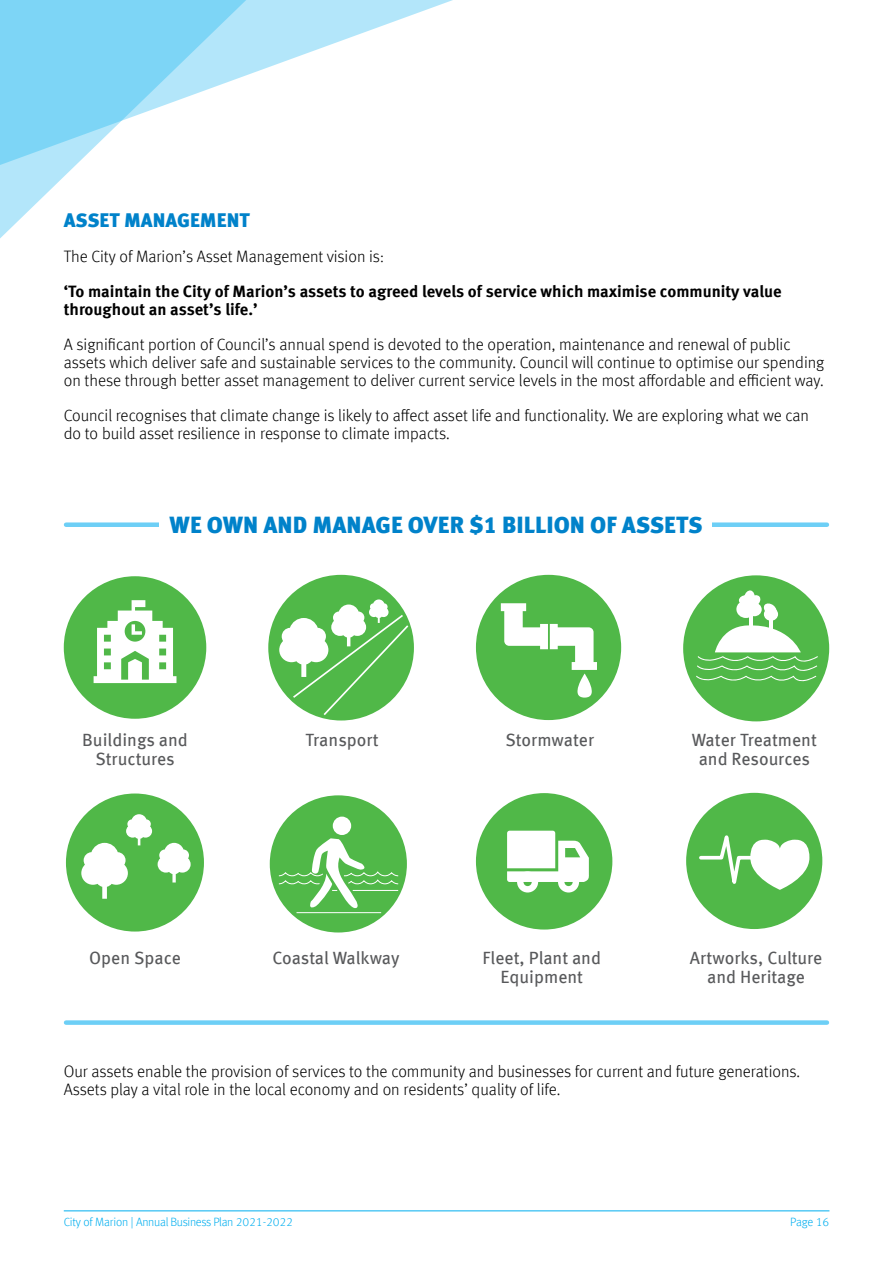
<style>
.page{position:relative;width:893px;height:1263px;background:#fff}
.page>*{position:absolute;margin:0;border:0;box-sizing:border-box;transform-origin:0 0}
.t1{font:900 23.25px "Meta Offc";color:#0082ca}
.t2{font:900 19.5px "Meta Offc";color:#0082ca}
.t3{font:17.7px/18.6px "Meta Offc";color:#58595b;text-align:center}
.t4{font:300 16.5px/18px "Meta Offc";color:#000}
.t5{font:700 16.5px/18px "Meta Offc";color:#000}
.t6{font:300 12px "Meta Offc";letter-spacing:-.02em;color:#00aeef}
</style>
<div class="page">
<svg style="left:259px;top:0;width:194px;height:71px"></svg>
<hr style="left:64px;top:1210px;width:765px;height:1px;background:#00aeef">
<svg style="left:0;top:0;width:259px;height:239px"></svg>
<div style="left:268px;top:575px;width:146px;height:145px;background:#50b848;border-radius:50%"></div>
<svg style="left:279px;top:599px;width:131px;height:118px"></svg>
<div style="left:476px;top:575px;width:145px;height:145px;background:#50b848;border-radius:50%"></div>
<svg style="left:501px;top:603px;width:100px;height:95px"></svg>
<div style="left:683px;top:575px;width:146px;height:146px;background:#50b848;border-radius:50%"></div>
<svg style="left:696px;top:625px;width:122px;height:57px"></svg>
<svg style="left:739px;top:595px;width:14px;height:10px"></svg>
<div style="left:736px;top:600px;width:19px;height:18px;background:#fff;border-radius:50%"></div>
<hr style="left:749px;top:606px;width:4px;height:20px;background:#fff">
<div style="left:764px;top:608px;width:14px;height:13px;background:#fff;border-radius:50%"></div>
<hr style="left:769px;top:611px;width:4px;height:20px;background:#fff">
<svg style="left:743px;top:590px;width:34px;height:26px"></svg>
<div style="left:64px;top:576px;width:142px;height:143px;background:#50b848;border-radius:50%"></div>
<svg style="left:94px;top:600px;width:82px;height:83px"></svg>
<div style="left:66px;top:793px;width:138px;height:138px;background:#50b848;border-radius:50%"></div>
<svg style="left:158px;top:843px;width:33px;height:39px"></svg>
<svg style="left:81px;top:814px;width:71px;height:85px"></svg>
<div style="left:270px;top:795px;width:137px;height:137px;background:#50b848;border-radius:50%"></div>
<div style="left:333px;top:817px;width:18px;height:18px;background:#fff;border-radius:50%"></div>
<svg style="left:278px;top:838px;width:121px;height:73px"></svg>
<hr style="left:296px;top:912px;width:85px;height:1px;background:#fff">
<div style="left:476px;top:793px;width:136px;height:136px;background:#50b848;border-radius:50%"></div>
<svg style="left:507px;top:831px;width:82px;height:61px"></svg>
<div style="left:686px;top:793px;width:136px;height:136px;background:#50b848;border-radius:50%"></div>
<svg style="left:697px;top:819px;width:112px;height:84px"></svg>
<div style="left:66px;top:1020px;width:761px;height:5px;background:#6dcff6"></div>
<div style="left:66px;top:522px;width:761px;height:5px;background:#6dcff6"></div>
<div style="left:159px;top:516px;width:553px;height:17px;background:#fff"></div>
<p class="t2" style="left:64px;top:209px;width:187px">ASSET MANAGEMENT</p>
<p class="t4" style="left:64px;top:248px;width:322px">The City of Marion’s Asset Management vision is:</p>
<p class="t5" style="left:64px;top:283px;width:719px">‘To maintain the City of Marion’s assets to agreed levels of service which maximise community value throughout an asset’s life.’</p>
<p class="t4" style="left:64px;top:336px;width:762px">A significant portion of Council’s annual spend is devoted to the operation, maintenance and renewal of public assets which deliver safe and sustainable services to the community. Council will continue to optimise our spending on these through better asset management to deliver current service levels in the most affordable and efficient way.</p>
<p class="t4" style="left:64px;top:407px;width:747px">Council recognises that climate change is likely to affect asset life and functionality. We are exploring what we can do to build asset resilience in response to climate impacts.</p>
<h1 class="t1" style="left:170px;top:511px;width:534px">WE OWN AND MANAGE OVER $1 BILLION OF ASSETS</h1>
<p class="t3" style="left:82px;top:731px;width:107px">Buildings and<br>Structures</p>
<p class="t3" style="left:305px;top:731px;width:75px">Transport</p>
<p class="t3" style="left:505px;top:731px;width:90px">Stormwater</p>
<p class="t3" style="left:692px;top:731px;width:127px">Water Treatment and Resources</p>
<p class="t3" style="left:89px;top:949px;width:93px">Open Space</p>
<p class="t3" style="left:272px;top:949px;width:129px">Coastal Walkway</p>
<p class="t3" style="left:483px;top:949px;width:120px">Fleet, Plant and<br>Equipment</p>
<p class="t3" style="left:690px;top:949px;width:134px">Artworks, Culture and Heritage</p>
<p class="t4" style="left:64px;top:1063px;width:738px">Our assets enable the provision of services to the community and businesses for current and future generations.<br>Assets play a vital role in the local economy and on residents’ quality of life.</p>
<p class="t6" style="left:64px;top:1215px;width:231px">City of Marion | Annual Business Plan 2021-2022</p>
<p class="t6" style="left:790px;top:1215px;width:41px">Page 16</p>
</div>
